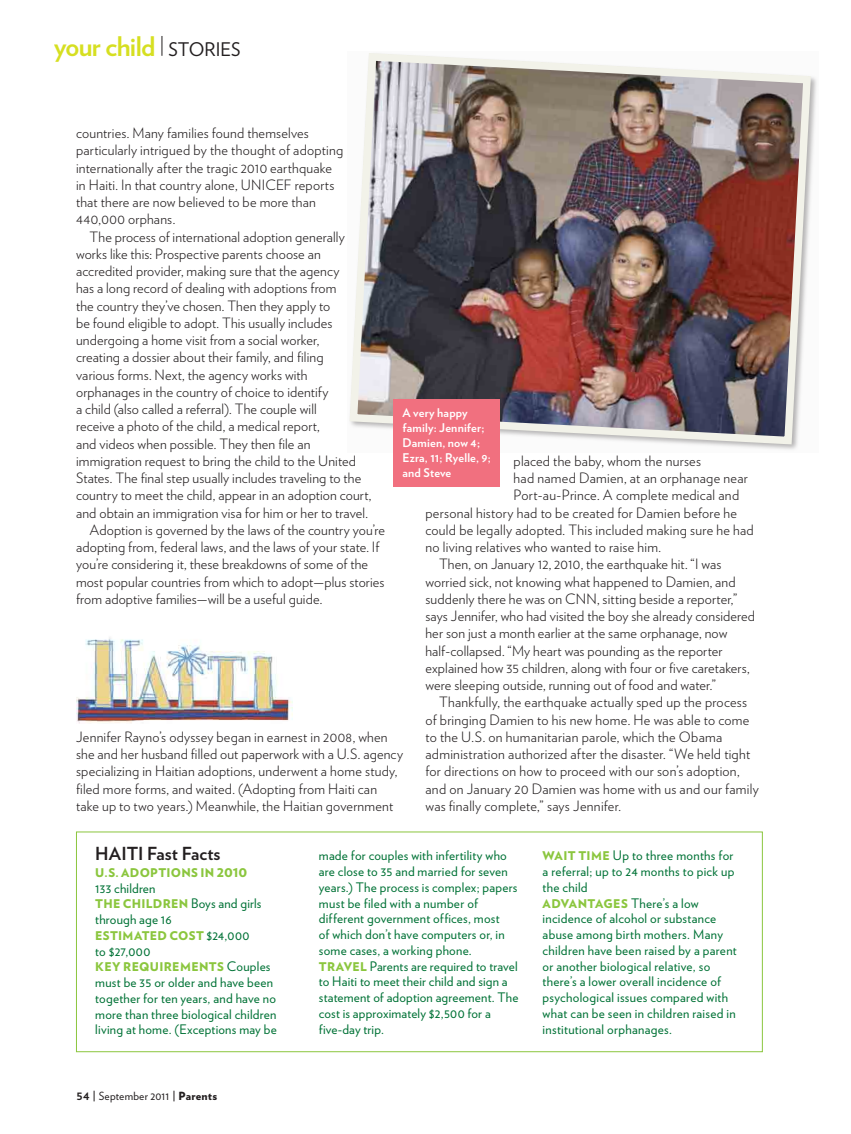
<style>
.page{position:relative;width:851px;height:1134px;background:#fff}
.page>*{position:absolute;margin:0;border:0;box-sizing:border-box;transform-origin:0 0}
.t1{font:700 27px "Verlag";letter-spacing:-.025em;color:#d6df21}
.t2{font:700 18px "Verlag";color:#231f20}
.t3{font:300 14.25px/17.2px "Verlag";letter-spacing:.01em;color:#231f20}
.t4{font:13.2px/15.8px "Verlag";letter-spacing:.02em;color:#007236}
.t5{font:700 12px/15px "Verlag";letter-spacing:.015em;color:#fff}
.t6{font:900 12px "Verlag";color:#8bc63e}
.t7{font:11.25px "Verlag";letter-spacing:.02em;color:#231f20}
.s1{font-weight:400;font-size:18.75px;color:#231f20}
.s2{font-weight:900;font-size:12px;color:#8bc63e}
.s3{font-weight:400;font-size:13.2px;color:#007236}
.s4{font-weight:700;font-size:12.75px}
.s5{font-weight:900}
</style>
<div class="page">
<div style="left:76px;top:832px;width:686px;height:220px;border:1px solid #8bc63e"></div>
<svg style="left:162px;top:36px;width:1px;height:20px"></svg>
<img style="left:349px;top:53px;width:465px;height:395px">
<div style="left:393px;top:399px;width:107px;height:87px;background:#f1707f"></div>
<img style="left:76px;top:637px;width:216px;height:87px">
<h1 class="t1" style="left:54px;top:25px;width:188px">your child <span class="s1">STORIES</span></h1>
<p class="t3" style="left:76px;top:123px;width:269px">countries. Many families found themselves particularly intrigued by the thought of adopting internationally after the tragic 2010 earthquake in Haiti. In that country alone, UNICEF reports that there are now believed to be more than 440,000 orphans.</p>
<p class="t3" style="left:90px;top:227px;width:257px">The process of international adoption generally</p>
<p class="t3" style="left:76px;top:244px;width:246px">works like this: Prospective parents choose an</p>
<p class="t3" style="left:76px;top:261px;width:265px">accredited provider, making sure that the agency</p>
<p class="t3" style="left:76px;top:279px;width:262px">has a long record of dealing with adoptions from</p>
<p class="t3" style="left:76px;top:296px;width:256px">the country they’ve chosen. Then they apply to</p>
<p class="t3" style="left:76px;top:313px;width:258px">be found eligible to adopt. This usually includes</p>
<p class="t3" style="left:76px;top:330px;width:245px">undergoing a home visit from a social worker,</p>
<p class="t3" style="left:76px;top:348px;width:249px">creating a dossier about their family, and filing</p>
<p class="t3" style="left:76px;top:365px;width:233px">various forms. Next, the agency works with</p>
<p class="t3" style="left:76px;top:382px;width:254px">orphanages in the country of choice to identify</p>
<p class="t3" style="left:76px;top:399px;width:242px">a child (also called a referral). The couple will</p>
<p class="t3" style="left:76px;top:417px;width:245px">receive a photo of the child, a medical report,</p>
<p class="t3" style="left:76px;top:434px;width:236px">and videos when possible. They then file an</p>
<p class="t3" style="left:76px;top:451px;width:281px">immigration request to bring the child to the United</p>
<p class="t3" style="left:76px;top:468px;width:287px">States. The final step usually includes traveling to the</p>
<p class="t3" style="left:76px;top:486px;width:297px">country to meet the child, appear in an adoption court,</p>
<p class="t3" style="left:76px;top:503px;width:293px">and obtain an immigration visa for him or her to travel.</p>
<p class="t3" style="left:90px;top:520px;width:297px">Adoption is governed by the laws of the country you’re</p>
<p class="t3" style="left:76px;top:537px;width:305px">adopting from, federal laws, and the laws of your state. If</p>
<p class="t3" style="left:76px;top:555px;width:293px">you’re considering it, these breakdowns of some of the</p>
<p class="t3" style="left:76px;top:572px;width:310px">most popular countries from which to adopt—plus stories</p>
<p class="t3" style="left:76px;top:589px;width:248px">from adoptive families—will be a useful guide.</p>
<p class="t5" style="left:402px;top:405px;width:90px">A very happy family: Jennifer;<br>Damien, now 4;<br>Ezra, 11; Ryelle, 9; and Steve</p>
<p class="t3" style="left:513px;top:451px;width:189px">placed the baby, whom the nurses</p>
<p class="t3" style="left:513px;top:468px;width:236px">had named Damien, at an orphanage near</p>
<p class="t3" style="left:513px;top:486px;width:227px">Port-au-Prince. A complete medical and</p>
<p class="t3" style="left:425px;top:503px;width:313px">personal history had to be created for Damien before he</p>
<p class="t3" style="left:425px;top:520px;width:330px">could be legally adopted. This included making sure he had</p>
<p class="t3" style="left:425px;top:537px;width:237px">no living relatives who wanted to raise him.</p>
<p class="t3" style="left:439px;top:555px;width:284px">Then, on January 12, 2010, the earthquake hit. “I was</p>
<p class="t3" style="left:425px;top:572px;width:312px">worried sick, not knowing what happened to Damien, and</p>
<p class="t3" style="left:425px;top:589px;width:313px">suddenly there he was on CNN, sitting beside a reporter,”</p>
<p class="t3" style="left:425px;top:606px;width:331px">says Jennifer, who had visited the boy she already considered</p>
<p class="t3" style="left:425px;top:624px;width:303px">her son just a month earlier at the same orphanage, now</p>
<p class="t3" style="left:425px;top:641px;width:298px">half-collapsed. “My heart was pounding as the reporter</p>
<p class="t3" style="left:425px;top:658px;width:325px">explained how 35 children, along with four or five caretakers,</p>
<p class="t3" style="left:425px;top:675px;width:292px">were sleeping outside, running out of food and water.”</p>
<p class="t3" style="left:439px;top:693px;width:309px">Thankfully, the earthquake actually sped up the process</p>
<p class="t3" style="left:425px;top:710px;width:325px">of bringing Damien to his new home. He was able to come</p>
<p class="t3" style="left:425px;top:727px;width:298px">to the U.S. on humanitarian parole, which the Obama</p>
<p class="t3" style="left:425px;top:744px;width:326px">administration authorized after the disaster. “We held tight</p>
<p class="t3" style="left:425px;top:762px;width:316px">for directions on how to proceed with our son’s adoption,</p>
<p class="t3" style="left:425px;top:779px;width:335px">and on January 20 Damien was home with us and our family</p>
<p class="t3" style="left:425px;top:796px;width:197px">was finally complete,” says Jennifer.</p>
<p class="t3" style="left:76px;top:727px;width:328px">Jennifer Rayno’s odyssey began in earnest in 2008, when she and her husband filled out paperwork with a U.S. agency specializing in Haitian adoptions, underwent a home study, filed more forms, and waited. (Adopting from Haiti can take up to two years.) Meanwhile, the Haitian government</p>
<p class="t2" style="left:95px;top:839px;width:127px">HAITI Fast Facts</p>
<p class="t6" style="left:95px;top:863px;width:153px">U.S. ADOPTIONS IN 2010</p>
<p class="t4" style="left:95px;top:879px;width:168px">133 children<br><span class="s2">THE CHILDREN</span> Boys and girls through age 16</p>
<p class="t6" style="left:95px;top:926px;width:156px">ESTIMATED COST <span class="s3">$24,000</span></p>
<p class="t4" style="left:95px;top:942px;width:57px">to $27,000</p>
<p class="t6" style="left:95px;top:957px;width:177px">KEY REQUIREMENTS <span class="s3">Couples</span></p>
<p class="t4" style="left:95px;top:974px;width:183px">must be 35 or older and have been together for ten years, and have no more than three biological children living at home. (Exceptions may be</p>
<p class="t7" style="left:76px;top:1088px;width:142px"><span class="s4">54</span> September 2011 <span class="s5">Parents</span></p>
<p class="t4" style="left:319px;top:847px;width:201px">made for couples with infertility who are close to 35 and married for seven years.) The process is complex; papers must be filed with a number of different government offices, most<br>of which don’t have computers or, in some cases, a working phone.<br><span class="s2">TRAVEL</span> Parents are required to travel to Haiti to meet their child and sign a statement of adoption agreement. The cost is approximately $2,500 for a five-day trip.</p>
<p class="t4" style="left:542px;top:847px;width:196px"><span class="s2">WAIT TIME</span> Up to three months for a referral; up to 24 months to pick up the child<br><span class="s2">ADVANTAGES</span> There’s a low incidence of alcohol or substance abuse among birth mothers. Many children have been raised by a parent or another biological relative, so there’s a lower overall incidence of psychological issues compared with what can be seen in children raised in institutional orphanages.</p>
</div>
